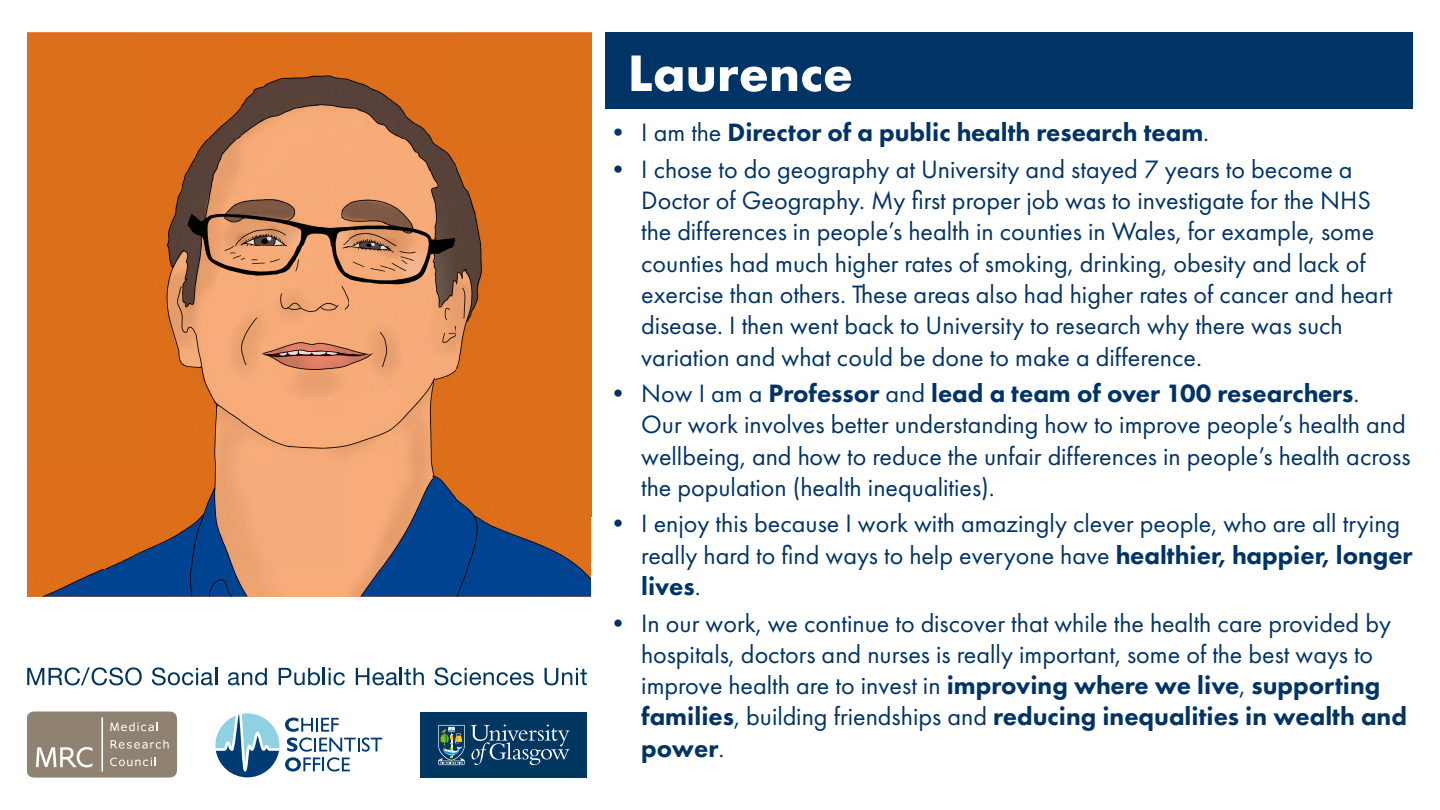
<style>
.page{position:relative;width:1440px;height:810px;background:#fff}
.page>*{position:absolute;margin:0;border:0;box-sizing:border-box;transform-origin:0 0}
.Sub_heading{font:700 53.25px "Futura PT";color:#fff}
.t1{font:26.1px/31.3px "Futura PT";color:#036}
.t2{font:800 26.1px "Futura PT";color:#036}
.s1{font-weight:400}
.s2{font-weight:800}
</style>
<div class="page">
<img style="left:27px;top:32px;width:564px;height:564px">
<div style="left:27px;top:712px;width:150px;height:66px;background:#908270;border-radius:8px"></div>
<svg style="left:36px;top:747px;width:56px;height:20px"></svg>
<svg style="left:101px;top:717px;width:2px;height:55px"></svg>
<svg style="left:110px;top:757px;width:46px;height:9px"></svg>
<svg style="left:111px;top:740px;width:58px;height:9px"></svg>
<svg style="left:110px;top:722px;width:48px;height:9px"></svg>
<div style="left:421px;top:712px;width:166px;height:66px;background:#00365f"></div>
<svg style="left:438px;top:725px;width:27px;height:40px"></svg>
<svg style="left:471px;top:725px;width:99px;height:40px"></svg>
<svg style="left:215px;top:713px;width:64px;height:64px"></svg>
<svg style="left:285px;top:718px;width:97px;height:54px"></svg>
<svg style="left:27px;top:667px;width:115px;height:18px"></svg>
<svg style="left:152px;top:667px;width:65px;height:18px"></svg>
<svg style="left:228px;top:668px;width:39px;height:17px"></svg>
<svg style="left:279px;top:668px;width:66px;height:17px"></svg>
<svg style="left:356px;top:668px;width:68px;height:17px"></svg>
<svg style="left:435px;top:667px;width:99px;height:18px"></svg>
<svg style="left:545px;top:668px;width:42px;height:17px"></svg>
<div style="left:605px;top:32px;width:808px;height:77px;background:#036"></div>
<h2 class="Sub_heading" style="left:628px;top:39px;width:227px">Laurence</h2>
<p class="t2" style="left:605px;top:116px;width:606px"><span class="s1">• I am the</span> Director of a public health research team<span class="s1">.</span></p>
<p class="t1" style="left:641px;top:153px;width:753px;text-indent:-36px">• I chose to do geography at University and stayed 7 years to become a Doctor of Geography. My first proper job was to investigate for the NHS the differences in people’s health in counties in Wales, for example, some counties had much higher rates of smoking, drinking, obesity and lack of exercise than others. These areas also had higher rates of cancer and heart disease. I then went back to University to research why there was such variation and what could be done to make a difference.</p>
<p class="t1" style="left:641px;top:378px;width:771px;text-indent:-36px">• Now I am a <span class="s2">Professor</span> and <span class="s2">lead a team of over 100 researchers</span>.<br>Our work involves better understanding how to improve people’s health and wellbeing, and how to reduce the unfair differences in people’s health across the population (health inequalities).</p>
<p class="t1" style="left:641px;top:508px;width:773px;text-indent:-36px">• I enjoy this because I work with amazingly clever people, who are all trying really hard to find ways to help everyone have <span class="s2">healthier, happier, longer lives</span>.</p>
<p class="t1" style="left:641px;top:607px;width:767px;text-indent:-36px">• In our work, we continue to discover that while the health care provided by hospitals, doctors and nurses is really important, some of the best ways to improve health are to invest in <span class="s2">improving where we live</span>, <span class="s2">supporting families</span>, building friendships and <span class="s2">reducing inequalities in wealth and power</span>.</p>
</div>
